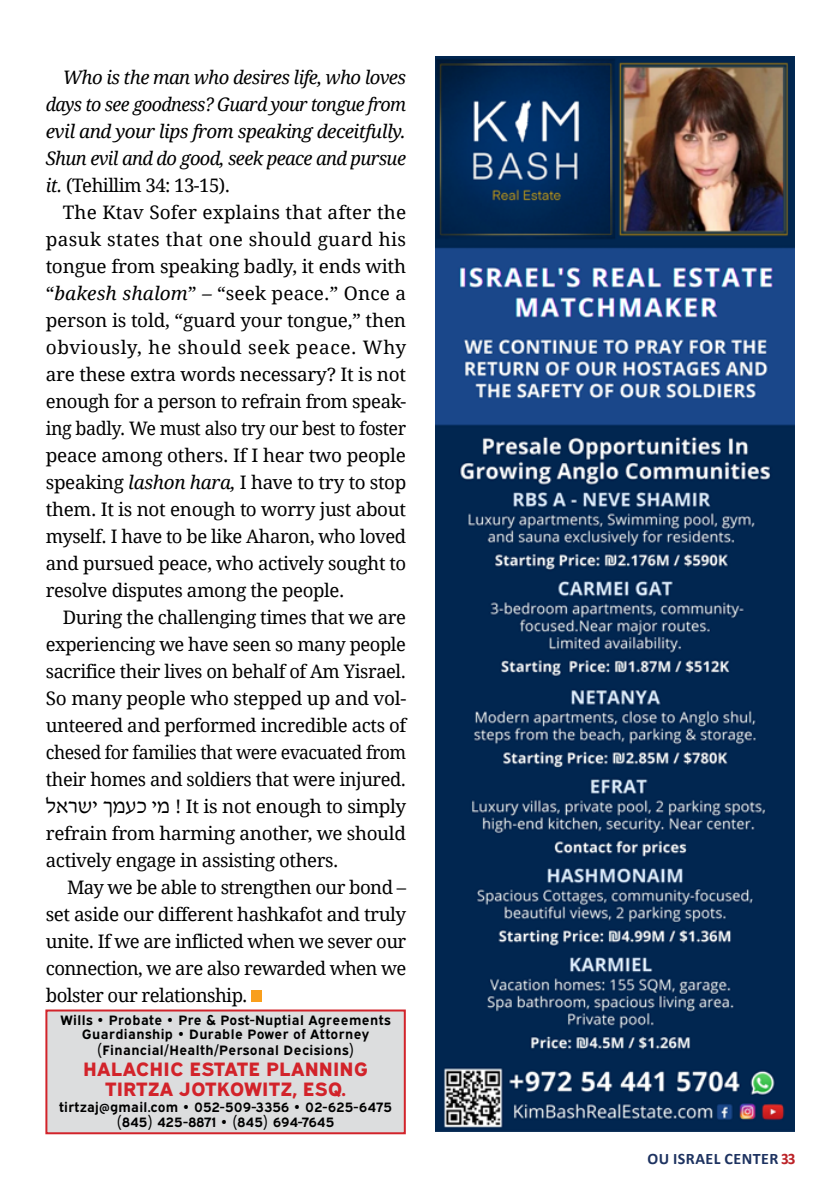
<style>
.page{position:relative;width:840px;height:1191px;background:#fff}
.page>*{position:absolute;margin:0;border:0;box-sizing:border-box;transform-origin:0 0}
.Body_-_Main_English{font:24px "Fb Fontext Pro";color:#000}
.t1{font:19.4px/19.4px "Expressway Xb";letter-spacing:.01em;color:#d2232a;text-align:center}
.Body_-_Main_English-2{font:18.6px/27px "Droid Serif";letter-spacing:-.02em;color:#000;text-align:justify}
.Body_-_Main_English-3{font:italic 18.6px/27px "Droid Serif";letter-spacing:-.03em;color:#000;text-align:justify}
.t2{font:700 16px "Calibri";letter-spacing:.03em;color:#1d3260}
.t3{font:700 13.6px/14.6px "Expressway Rg";letter-spacing:.03em;color:#000;text-align:center}
.s1{font-style:normal}
.s2{font-style:italic}
.s3{font-family:"Fb Fontext Pro";font-size:24px}
.s4{font-size:20px}
.s5{color:#bc2227}
</style>
<div class="page">
<img style="left:435px;top:57px;width:359px;height:1074px">
<div style="left:251px;top:990px;width:11px;height:11px;background:#f99f1c"></div>
<div style="left:46px;top:1010px;width:358px;height:123px;background:#dcddde"></div>
<div style="left:45px;top:1009px;width:360px;height:125px;border:2px solid #d2232a"></div>
<p class="Body_-_Main_English-3" style="left:46px;top:63px;width:362px;text-indent:17px">Who is the man who desires life, who loves days to see goodness? Guard your tongue from evil and your lips from speaking deceitfully.<br>Shun evil and do good, seek peace and pursue it. <span class="s1">(Tehillim 34: 13-15).</span></p>
<p class="Body_-_Main_English-2" style="left:46px;top:198px;width:362px;text-indent:17px">The Ktav Sofer explains that after the pasuk states that one should guard his tongue from speaking badly, it ends with “<span class="s2">bakesh shalom</span>” <span class="s2">–</span> “seek peace.” Once a person is told, “guard your tongue,” then obviously, he should seek peace. Why are these extra words necessary? It is not enough for a person to refrain from speak&shy;ing badly. We must also try our best to foster peace among others. If I hear two people speaking <span class="s2">lashon hara,</span> I have to try to stop them. It is not enough to worry just about myself. I have to be like Aharon, who loved and pursued peace, who actively sought to resolve disputes among the people.</p>
<p class="Body_-_Main_English-2" style="left:46px;top:603px;width:362px;text-indent:17px">During the challenging times that we are experiencing we have seen so many people sacrifice their lives on behalf of Am Yisrael.<br>So many people who stepped up and vol&shy;unteered and performed incredible acts of chesed for families that were evacuated from their homes and soldiers that were injured.</p>
<p class="Body_-_Main_English" style="left:46px;top:793px;width:54px">שראל י</p>
<p class="Body_-_Main_English-2" style="left:46px;top:792px;width:361px;text-indent:57px"><span class="s3">עמך כ מי</span> ! It is not enough to simply refrain from harming another, we should actively engage in assisting others.</p>
<p class="Body_-_Main_English-2" style="left:46px;top:873px;width:362px;text-indent:21px">May we be able to strengthen our bond – set aside our different hashkafot and truly unite. If we are inflicted when we sever our connection, we are also rewarded when we bolster our relationship.</p>
<p class="t3" style="left:60px;top:1011px;width:331px">Wills <span class="s4">•</span> Probate <span class="s4">•</span> Pre &amp; Post-Nuptial Agreements<br>Guardianship <span class="s4">•</span> Durable Power of Attorney</p>
<p class="t3" style="left:97px;top:1041px;width:259px">(Financial/Health/Personal Decisions)</p>
<p class="t1" style="left:83px;top:1057px;width:286px">HALACHIC ESTATE PLANNING<br>TIRTZA JOTKOWITZ, ESQ.</p>
<p class="t3" style="left:59px;top:1098px;width:334px">tirtzaj@gmail.com <span class="s4">•</span> 052-509-3356 <span class="s4">•</span> 02-625-6475 (845) 425-8871 <span class="s4">•</span> (845) 694-7645</p>
<p class="t2" style="left:647px;top:1147px;width:150px">OU ISRAEL CENTER <span class="s5">33</span></p>
</div>
